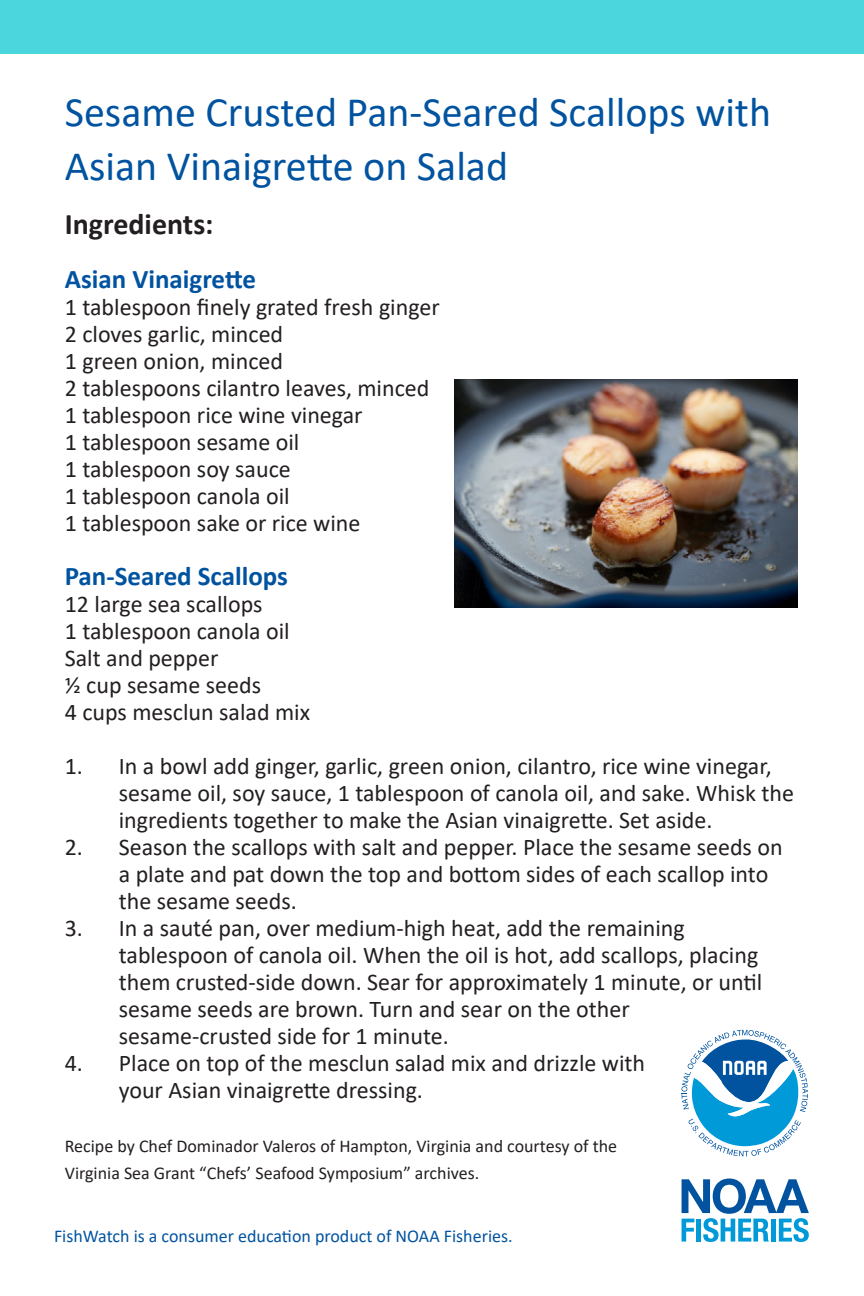
<style>
.page{position:relative;width:864px;height:1296px;background:#fff}
.page>*{position:absolute;margin:0;border:0;box-sizing:border-box;transform-origin:0 0}
.recipe_name{font:42px/54px "Calibri";color:#0153a0}
.Basic_no_space{font:700 30px "Calibri";color:#231f20}
.hanging_indent{font:700 27px "Calibri";color:#0153a0}
.hanging_indent-2{font:24px/27px "Calibri";color:#231f20}
.Basic_no_space-2{font:18px/27px "Calibri";color:#231f20}
.t1{font:18px "Calibri";color:#0153a0}
</style>
<div class="page">
<svg style="left:682px;top:1030px;width:126px;height:126px"></svg>
<svg style="left:682px;top:1179px;width:127px;height:63px"></svg>
<div style="left:0;top:0;width:864px;height:53px;background:#4bd5dc"></div>
<img style="left:455px;top:379px;width:342px;height:229px">
<p class="recipe_name" style="left:65px;top:84px;width:708px">Sesame Crusted Pan-Seared Scallops with<br>Asian Vinaigrette on Salad</p>
<p class="Basic_no_space" style="left:65px;top:203px;width:150px">Ingredients:</p>
<p class="hanging_indent" style="left:65px;top:260px;width:193px">Asian Vinaigrette</p>
<p class="hanging_indent-2" style="left:65px;top:293px;width:377px">1 tablespoon finely grated fresh ginger</p>
<p class="hanging_indent-2" style="left:65px;top:320px;width:220px">2 cloves garlic, minced</p>
<p class="hanging_indent-2" style="left:65px;top:347px;width:220px">1 green onion, minced</p>
<p class="hanging_indent-2" style="left:65px;top:374px;width:366px">2 tablespoons cilantro leaves, minced</p>
<p class="hanging_indent-2" style="left:65px;top:401px;width:299px">1 tablespoon rice wine vinegar</p>
<p class="hanging_indent-2" style="left:65px;top:428px;width:236px">1 tablespoon sesame oil</p>
<p class="hanging_indent-2" style="left:65px;top:455px;width:228px">1 tablespoon soy sauce</p>
<p class="hanging_indent-2" style="left:65px;top:482px;width:226px">1 tablespoon canola oil</p>
<p class="hanging_indent-2" style="left:65px;top:509px;width:297px">1 tablespoon sake or rice wine</p>
<p class="hanging_indent" style="left:65px;top:557px;width:225px">Pan-Seared Scallops</p>
<p class="hanging_indent-2" style="left:65px;top:590px;width:199px">12 large sea scallops</p>
<p class="hanging_indent-2" style="left:65px;top:617px;width:226px">1 tablespoon canola oil</p>
<p class="hanging_indent-2" style="left:65px;top:644px;width:155px">Salt and pepper</p>
<p class="hanging_indent-2" style="left:65px;top:671px;width:198px">½ cup sesame seeds</p>
<p class="hanging_indent-2" style="left:65px;top:698px;width:247px">4 cups mesclun salad mix</p>
<p class="hanging_indent-2" style="left:119px;top:752px;width:677px;text-indent:-54px">1. In a bowl add ginger, garlic, green onion, cilantro, rice wine vinegar, sesame oil, soy sauce, 1 tablespoon of canola oil, and sake. Whisk the ingredients together to make the Asian vinaigrette. Set aside.</p>
<p class="hanging_indent-2" style="left:119px;top:833px;width:665px;text-indent:-54px">2. Season the scallops with salt and pepper. Place the sesame seeds on a plate and pat down the top and bottom sides of each scallop into the sesame seeds.</p>
<p class="hanging_indent-2" style="left:119px;top:914px;width:645px;text-indent:-54px">3. In a sauté pan, over medium-high heat, add the remaining tablespoon of canola oil. When the oil is hot, add scallops, placing them crusted-side down. Sear for approximately 1 minute, or until sesame seeds are brown. Turn and sear on the other sesame-crusted side for 1 minute.</p>
<p class="hanging_indent-2" style="left:119px;top:1049px;width:528px;text-indent:-54px">4. Place on top of the mesclun salad mix and drizzle with your Asian vinaigrette dressing.</p>
<p class="Basic_no_space-2" style="left:65px;top:1132px;width:554px">Recipe by Chef Dominador Valeros of Hampton, Virginia and courtesy of the<br>Virginia Sea Grant “Chefs’ Seafood Symposium” archives.</p>
<p class="t1" style="left:54px;top:1224px;width:460px">FishWatch is a consumer education product of NOAA Fisheries.</p>
</div>
